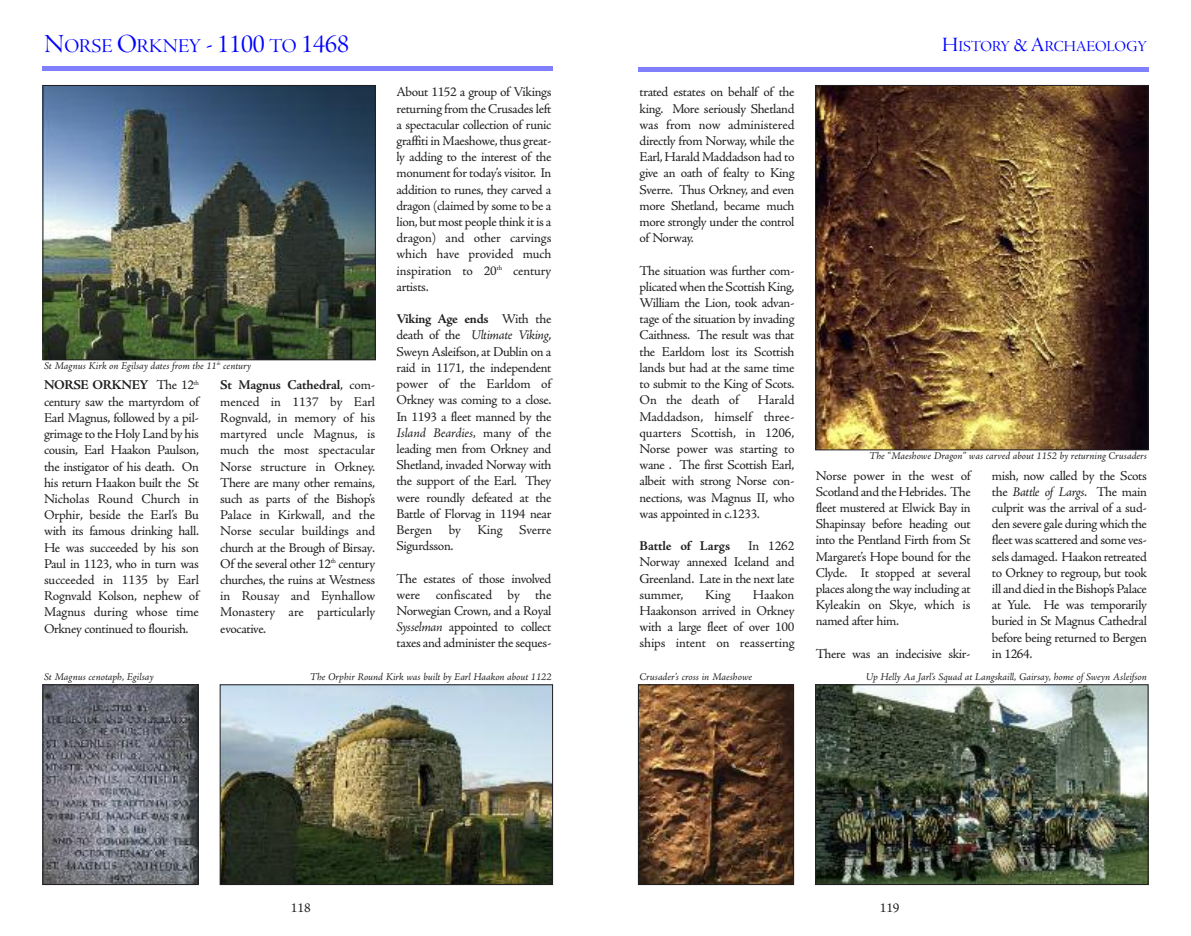
<style>
.page{position:relative;width:1191px;height:936px;background:#fff}
.page>*{position:absolute;margin:0;border:0;box-sizing:border-box;transform-origin:0 0}
.t1{font:27px "Adobe Jenson Pro Disp";color:#00f}
.t2{font:15.75px "Adobe Jenson Pro Disp";color:#00f}
.t3{font:13.5px/16.2px "Adobe Jenson Pro";letter-spacing:-.025em;color:#201e21;text-align:justify}
.t4{font:700 13.5px "Adobe Jenson Pro";letter-spacing:-.01em;color:#201e21}
.t5{font:italic 10.5px "Adobe Jenson Pro";letter-spacing:-.005em;color:#201e21}
.s1{font-size:20.25px}
.s2{font-weight:700}
.s3{font-style:italic}
.s4{font-size:21px}
</style>
<div class="page">
<hr style="left:638px;top:68px;width:510px;height:4px;background:#8080ff">
<img style="left:640px;top:686px;width:152px;height:196px">
<div style="left:638px;top:684px;width:156px;height:200px;border:1px solid #201e21"></div>
<img style="left:817px;top:686px;width:329px;height:196px">
<div style="left:815px;top:684px;width:333px;height:200px;border:1px solid #201e21"></div>
<img style="left:817px;top:87px;width:329px;height:361px">
<div style="left:815px;top:85px;width:333px;height:365px;border:1px solid #201e21"></div>
<hr style="left:43px;top:67px;width:510px;height:4px;background:#8080ff">
<img style="left:45px;top:87px;width:329px;height:271px">
<div style="left:43px;top:85px;width:333px;height:275px;border:1px solid #201e21"></div>
<img style="left:222px;top:686px;width:329px;height:196px">
<div style="left:220px;top:684px;width:333px;height:200px;border:1px solid #201e21"></div>
<img style="left:45px;top:686px;width:151px;height:196px">
<div style="left:43px;top:684px;width:155px;height:200px;border:1px solid #201e21"></div>
<h1 class="t1" style="left:44px;top:34px;width:306px">N<span class="s1">ORSE</span> O<span class="s1">RKNEY</span> - 1100 <span class="s1">TO</span> 1468</h1>
<p class="t5" style="left:44px;top:362px;width:208px">St Magnus Kirk on Egilsay dates from the 11<sup>th</sup> century</p>
<p class="t3" style="left:44px;top:378px;width:156px"><span class="s2">NORSE ORKNEY</span> The 12<sup>th </sup>century saw the martyrdom of Earl Magnus, followed by a pil&shy;grimage to the Holy Land by his cousin, Earl Haakon Paulson, the instigator of his death. On his return Haakon built the St Nicholas Round Church in Orphir, beside the Earl’s Bu with its famous drinking hall.<br>He was succeeded by his son Paul in 1123, who in turn was succeeded in 1135 by Earl Rognvald Kolson, nephew of Magnus during whose time Orkney continued to flourish.</p>
<p class="t3" style="left:220px;top:378px;width:156px"><span class="s2">St Magnus Cathedral</span>, com&shy;menced in 1137 by Earl Rognvald, in memory of his martyred uncle Magnus, is much the most spectacular Norse structure in Orkney.<br>There are many other remains, such as parts of the Bishop’s Palace in Kirkwall, and the Norse secular buildings and church at the Brough of Birsay.<br>Of the several other 12<sup>th</sup> century churches, the ruins at Westness in Rousay and Eynhallow Monastery are particularly evocative.</p>
<p class="t3" style="left:396px;top:85px;width:156px">About 1152 a group of Vikings returning from the Crusades left a spectacular collection of runic graffiti in Maeshowe, thus great&shy;ly adding to the interest of the monument for today’s visitor. In addition to runes, they carved a dragon (claimed by some to be a lion,but most people think it is a dragon) and other carvings which have provided much inspiration to 20<sup>th</sup> century artists.</p>
<p class="t3" style="left:396px;top:312px;width:156px"><span class="s2">Viking Age ends</span> With the death of the <span class="s3">Ultimate Viking</span>, Sweyn Asleifson, at Dublin on a raid in 1171, the independent power of the Earldom of Orkney was coming to a close.<br>In 1193 a fleet manned by the <span class="s3">Island Beardies,</span> many of the leading men from Orkney and Shetland, invaded Norway with the support of the Earl. They were roundly defeated at the Battle of Florvag in 1194 near Bergen by King Sverre Sigurdsson.</p>
<p class="t3" style="left:396px;top:571px;width:156px">The estates of those involved were confiscated by the Norwegian Crown, and a Royal <span class="s3">Sysselman</span> appointed to collect taxes and administer the seques-</p>
<p class="t5" style="left:44px;top:672px;width:111px">St Magnus cenotaph, Egilsay</p>
<p class="t5" style="left:310px;top:672px;width:243px">The Orphir Round Kirk was built by Earl Haakon about 1122</p>
<p class="t3" style="left:639px;top:85px;width:156px">trated estates on behalf of the king. More seriously Shetland was from now administered directly from Norway, while the Earl, Harald Maddadson had to give an oath of fealty to King Sverre. Thus Orkney, and even more Shetland, became much more strongly under the control of Norway.</p>
<p class="t3" style="left:639px;top:264px;width:156px">The situation was further com&shy;plicated when the Scottish King, William the Lion, took advan&shy;tage of the situation by invading Caithness. The result was that the Earldom lost its Scottish lands but had at the same time to submit to the King of Scots.<br>On the death of</p>
<p class="t3" style="left:639px;top:393px;width:156px;text-indent:118px">Harald Maddadson, himself three&shy;quarters Scottish, in 1206, Norse power was starting to wane . The first Scottish Earl, albeit with strong Norse con&shy;nections, was Magnus II, who was appointed in c.1233.</p>
<p class="t4" style="left:639px;top:541px;width:92px">Battle of Largs</p>
<p class="t3" style="left:639px;top:539px;width:156px;text-indent:108px">In 1262<br>Norway annexed Iceland and Greenland. Late in the next late summer,</p>
<p class="t3" style="left:639px;top:588px;width:156px;text-indent:113px">Haakon Haakonson arrived in Orkney with a large fleet of over 100 ships intent on reasserting</p>
<p class="t3" style="left:705px;top:588px;width:27px">King</p>
<p class="t2" style="left:942px;top:40px;width:206px"><span class="s4">H</span>ISTORY <span class="s4">&amp;A</span>RCHAEOLOGY</p>
<p class="t5" style="left:869px;top:452px;width:279px">The “Maeshowe Dragon” was carved about 1152 by returning Crusaders</p>
<p class="t3" style="left:815px;top:468px;width:156px">Norse power in the west of Scotland and the Hebrides. The fleet mustered at Elwick Bay in Shapinsay before heading out into the Pentland Firth from St Margaret’s Hope bound for the Clyde. It stopped at several places along the way including at Kyleakin on Skye, which is named after him.</p>
<p class="t3" style="left:815px;top:646px;width:156px">There was an indecisive skir-</p>
<p class="t3" style="left:992px;top:468px;width:156px">mish, now called by the Scots the <span class="s3">Battle of Largs</span>. The main culprit was the arrival of a sud&shy;den severe gale during which the fleet was scattered and some ves&shy;sels damaged. Haakon retreated to Orkney to regroup, but took ill and died in the Bishop’s Palace at Yule. He was temporarily buried in St Magnus Cathedral before being returned to Bergen in 1264.</p>
<p class="t5" style="left:639px;top:672px;width:114px">Crusader’s cross in Maeshowe</p>
<p class="t5" style="left:866px;top:672px;width:282px">Up Helly Aa Jarl’s Squad at Langskaill, Gairsay, home of Sweyn Asleifson</p>
<p class="t3" style="left:291px;top:900px;width:21px">118</p>
<p class="t3" style="left:879px;top:900px;width:21px">119</p>
</div>
